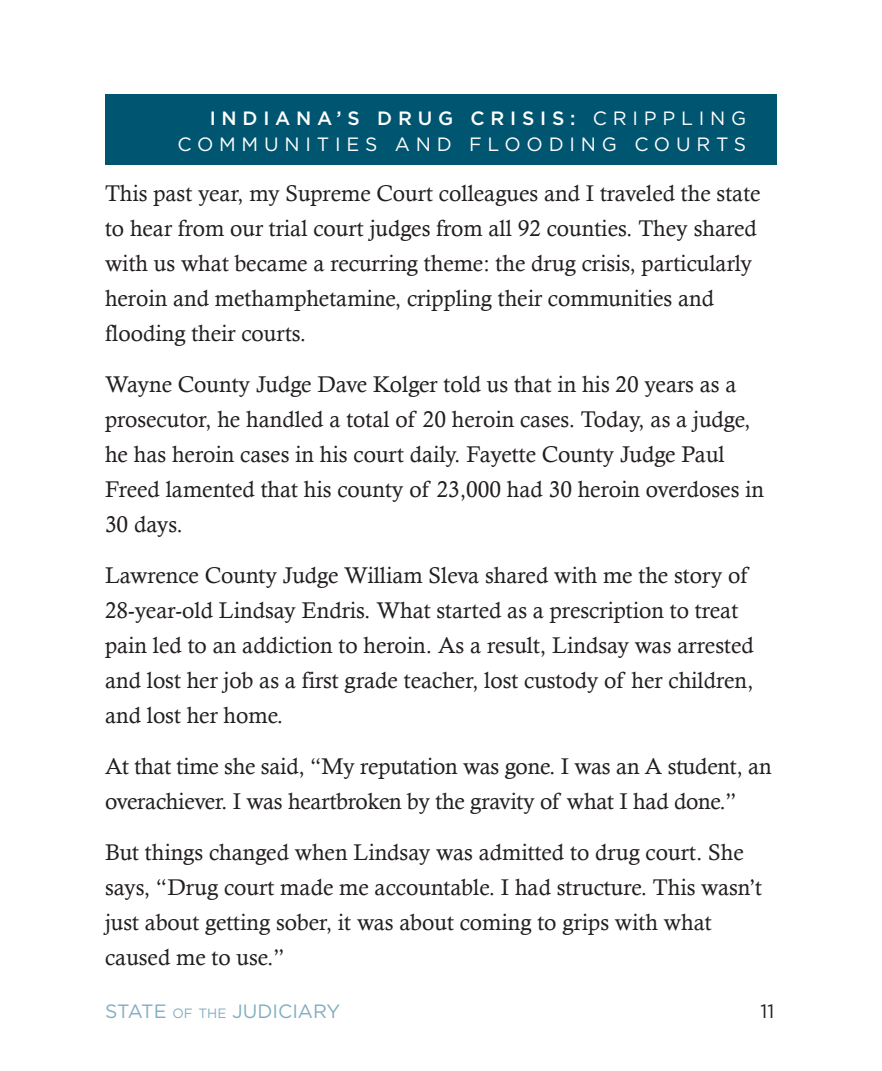
<style>
.page{position:relative;width:882px;height:1071px;background:#fff}
.page>*{position:absolute;margin:0;border:0;box-sizing:border-box;transform-origin:0 0}
.t1{font:22.75px/35px "Calisto";color:#231f20}
.t2{font:19.25px/26.2px "Gotham";letter-spacing:.3em;color:#fff;text-align:right}
.t3{font:19.25px "Gotham";color:#81aec2}
.t4{font:19.25px "Gotham";color:#231f20}
.s1{font-weight:500}
.s2{font-size:13.47px}
</style>
<div class="page">
<div style="left:105px;top:94px;width:672px;height:71px;background:#005571"></div>
<p class="t2" style="left:177px;top:105px;width:570px"><span class="s1">INDIANA’S DRUG CRISIS:</span> CRIPPLING<br>COMMUNITIES AND FLOODING COURTS</p>
<p class="t1" style="left:105px;top:175px;width:657px">This past year, my Supreme Court colleagues and I traveled the state to hear from our trial court judges from all 92 counties. They shared with us what became a recurring theme: the drug crisis, particularly heroin and methamphetamine, crippling their communities and flooding their courts.</p>
<p class="t1" style="left:105px;top:367px;width:661px">Wayne County Judge Dave Kolger told us that in his 20 years as a prosecutor, he handled a total of 20 heroin cases. Today, as a judge, he has heroin cases in his court daily. Fayette County Judge Paul Freed lamented that his county of 23,000 had 30 heroin overdoses in 30 days.</p>
<p class="t1" style="left:105px;top:558px;width:650px">Lawrence County Judge William Sleva shared with me the story of 28-year-old Lindsay Endris. What started as a prescription to treat pain led to an addiction to heroin. As a result, Lindsay was arrested and lost her job as a first grade teacher, lost custody of her children, and lost her home.</p>
<p class="t1" style="left:105px;top:749px;width:668px">At that time she said, “My reputation was gone. I was an A student, an overachiever. I was heartbroken by the gravity of what I had done.”</p>
<p class="t1" style="left:105px;top:835px;width:658px">But things changed when Lindsay was admitted to drug court. She says, “Drug court made me accountable. I had structure. This wasn’t just about getting sober, it was about coming to grips with what caused me to use.”</p>
<p class="t3" style="left:105px;top:999px;width:237px">STATE <span class="s2">of the</span> JUDICIARY</p>
<p class="t4" style="left:761px;top:999px;width:15px">11</p>
</div>
